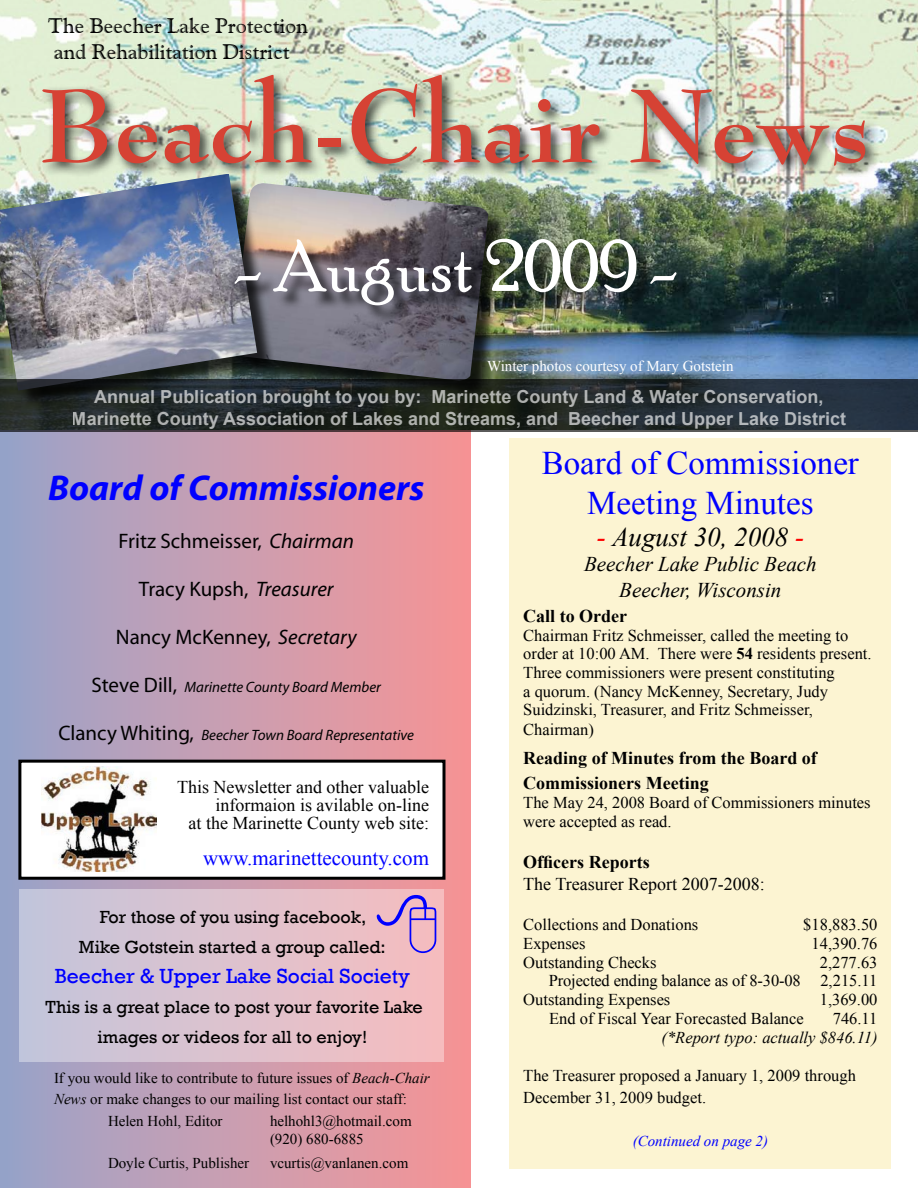
<style>
.page{position:relative;width:918px;height:1188px;background:#fff}
.page>*{position:absolute;margin:0;border:0;box-sizing:border-box;transform-origin:0 0}
.t1{font:700 102px "Bernhard Modern BT";color:#d64234}
.t2{font:72px "Poor Richard";color:#fff}
.t3{font:italic 700 36px "Myriad Pro";color:#00f}
.t4{font:33px/39.6px "Times New Roman";color:#00f;text-align:center}
.t5{font:italic 27px "Times New Roman";color:#000}
.t6{font:21px "Myriad";color:#000}
.t7{font:21px/25.2px "Goudy Handtooled BT";color:#000}
.t8{font:italic 21px/25.2px "Times New Roman";color:#000;text-align:center}
.t9{font:21px "Rockwell";color:#00f}
.t10{font:21px "Times New Roman";color:#00f}
.t11{font:700 18px/21.6px "Arial";color:#fff;text-align:center}
.t12{font:18px/30px "Rockwell";color:#000;text-align:center}
.t13{font:18px/18px "Times New Roman";color:#000;text-align:right}
.t14{font:700 18px/25.2px "Times New Roman";color:#000}
.t15{font:16.5px/18.9px "Times New Roman";color:#000}
.t16{font:italic 16.5px "Times New Roman";color:#000}
.t17{font:15px/18px "Times New Roman";color:#000}
.t18{font:italic 15px "Myriad Pro";color:#000}
.t19{font:15px "Times New Roman";color:#fff}
.t20{font:italic 15px "Times New Roman";color:#00f}
.s1{font-family:"Myriad Pro";font-style:italic}
.s2{font-family:"Myriad";font-style:normal;font-size:21px}
.s3{font-style:italic}
.s4{color:#f00}
.s5{font-weight:700}
</style>
<div class="page">
<div style="left:0;top:429px;width:470px;height:759px;background:linear-gradient(to right,#9aa4ca,#f79596)"></div>
<div style="left:510px;top:438px;width:381px;height:731px;background:#fcf4d2"></div>
<img style="left:0;top:0;width:918px;height:380px">
<div style="left:235px;top:185px;width:271px;height:213px;background:#000;opacity:.75"></div>
<img style="left:275px;top:183px;width:213px;height:197px">
<div style="left:0;top:176px;width:275px;height:232px;background:#000;opacity:.75"></div>
<img style="left:0;top:174px;width:257px;height:206px">
<div style="left:38px;top:70px;width:841px;height:108px;background:#000;opacity:.75"></div>
<svg style="left:0;top:380px;width:918px;height:52px;background:#232a2c"></svg>
<div style="left:237px;top:242px;width:456px;height:82px;background:#000;opacity:.75"></div>
<div style="left:19px;top:890px;width:425px;height:172px;background:linear-gradient(to right,#c3c6dc,#f7bdbf)"></div>
<div style="left:20px;top:761px;width:424px;height:117px;background:#fff"></div>
<div style="left:18px;top:760px;width:428px;height:120px;border:3px solid #000"></div>
<img style="left:41px;top:766px;width:115px;height:106px">
<div style="left:377px;top:894px;width:59px;height:59px;background:#f2bdc1"></div>
<p class="t7" style="left:48px;top:13px;width:261px">The Beecher Lake Protection and Rehabilitation District</p>
<h1 class="t1" style="left:39px;top:61px;width:833px">Beach-Chair News</h1>
<h2 class="t2" style="left:233px;top:225px;width:446px">- August 2009 -</h2>
<p class="t19" style="left:487px;top:356px;width:248px">Winter photos courtesy of Mary Gotstein</p>
<p class="t11" style="left:72px;top:387px;width:776px">Annual Publication brought to you by: Marinette County Land &amp; Water Conservation,<br>Marinette County Association of Lakes and Streams, and Beecher and Upper Lake District</p>
<h3 class="t3" style="left:48px;top:464px;width:378px">Board of Commissioners</h3>
<p class="t6" style="left:119px;top:530px;width:237px">Fritz Schmeisser, <span class="s1">Chairman</span></p>
<p class="t6" style="left:139px;top:578px;width:196px">Tracy Kupsh, <span class="s1">Treasurer</span></p>
<p class="t6" style="left:116px;top:626px;width:242px">Nancy McKenney, <span class="s1">Secretary</span></p>
<p class="t18" style="left:92px;top:677px;width:291px"><span class="s2">Steve Dill,</span> Marinette County Board Member</p>
<p class="t18" style="left:58px;top:725px;width:357px"><span class="s2">Clancy Whiting,</span> Beecher Town Board Representative</p>
<p class="t13" style="left:177px;top:778px;width:253px">This Newsletter and other valuable informaion is avilable on-line<br>at the Marinette County web site:</p>
<p class="t10" style="left:203px;top:844px;width:227px">www.marinettecounty.com</p>
<p class="t12" style="left:79px;top:902px;width:308px">For those of you using facebook,<br>Mike Gotstein started a group called:</p>
<p class="t9" style="left:55px;top:963px;width:357px">Beecher &amp; Upper Lake Social Society</p>
<p class="t12" style="left:46px;top:992px;width:379px">This is a great place to post your favorite Lake images or videos for all to enjoy!</p>
<p class="t17" style="left:54px;top:1068px;width:377px">If you would like to contribute to future issues of <span class="s3">Beach-Chair</span></p>
<p class="t17" style="left:54px;top:1090px;width:354px"><span class="s3">News</span> or make changes to our mailing list contact our staff:</p>
<p class="t17" style="left:108px;top:1111px;width:116px">Helen Hohl, Editor</p>
<p class="t17" style="left:270px;top:1111px;width:143px">helhohl3@hotmail.com (920) 680-6885</p>
<p class="t17" style="left:108px;top:1153px;width:143px">Doyle Curtis, Publisher</p>
<p class="t17" style="left:270px;top:1153px;width:140px">vcurtis@vanlanen.com</p>
<h3 class="t4" style="left:542px;top:443px;width:319px">Board of Commissioner<br>Meeting Minutes</h3>
<h3 class="t5" style="left:597px;top:519px;width:209px"><span class="s4">-</span> August 30, 2008 <span class="s4">-</span></h3>
<p class="t8" style="left:584px;top:551px;width:234px">Beecher Lake Public Beach<br>Beecher, Wisconsin</p>
<p class="t14" style="left:523px;top:603px;width:105px">Call to Order</p>
<p class="t15" style="left:523px;top:625px;width:350px">Chairman Fritz Schmeisser, called the meeting to order at 10:00 AM. There were <span class="s5">54</span> residents present.<br>Three commissioners were present constituting<br>a quorum. (Nancy McKenney, Secretary, Judy Suidzinski, Treasurer, and Fritz Schmeisser, Chairman)</p>
<p class="t14" style="left:523px;top:745px;width:295px">Reading of Minutes from the Board of<br>Commissioners Meeting</p>
<p class="t15" style="left:523px;top:793px;width:349px">The May 24, 2008 Board of Commissioners minutes were accepted as read.</p>
<p class="t14" style="left:523px;top:849px;width:128px">Officers Reports</p>
<p class="t13" style="left:523px;top:875px;width:243px">The Treasurer Report 2007-2008:</p>
<p class="t15" style="left:523px;top:915px;width:177px">Collections and Donations</p>
<p class="t15" style="left:803px;top:915px;width:76px">$18,883.50</p>
<p class="t15" style="left:523px;top:934px;width:64px">Expenses</p>
<p class="t15" style="left:812px;top:934px;width:67px">14,390.76</p>
<p class="t15" style="left:523px;top:952px;width:135px">Outstanding Checks</p>
<p class="t15" style="left:820px;top:952px;width:59px">2,277.63</p>
<p class="t15" style="left:549px;top:971px;width:330px">Projected ending balance as of 8-30-08 2,215.11</p>
<p class="t15" style="left:523px;top:990px;width:149px">Outstanding Expenses</p>
<p class="t15" style="left:820px;top:990px;width:59px">1,369.00</p>
<p class="t15" style="left:549px;top:1009px;width:256px">End of Fiscal Year Forecasted Balance</p>
<p class="t15" style="left:833px;top:1009px;width:46px">746.11</p>
<p class="t16" style="left:662px;top:1026px;width:217px">(*Report typo: actually $846.11)</p>
<p class="t15" style="left:523px;top:1065px;width:334px;line-height:21.6px">The Treasurer proposed a January 1, 2009 through<br>December 31, 2009 budget.</p>
<p class="t20" style="left:633px;top:1131px;width:137px">(Continued on page 2)</p>
</div>
